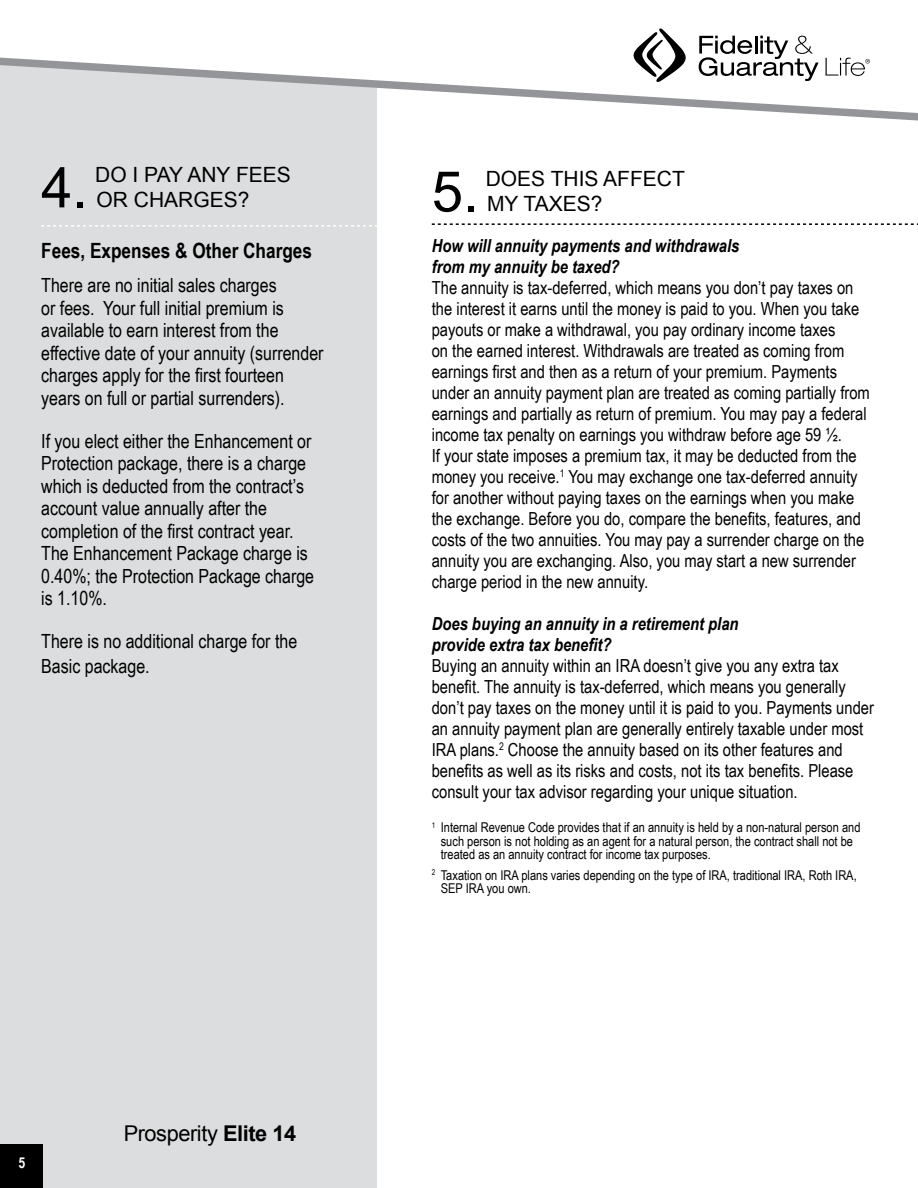
<style>
.page{position:relative;width:918px;height:1188px;background:#fff}
.page>*{position:absolute;margin:0;border:0;box-sizing:border-box;transform-origin:0 0}
.t1{font:56.25px "Arial";color:#000}
.t2{font:21.75px "Arial";letter-spacing:-.02em;color:#000}
.t3{font:21px/25.2px "Arial";color:#000}
.t4{font:700 21px "Arial Narrow";color:#000}
.t5{font:19.5px/22.5px "Arial Narrow";color:#000}
.t6{font:18px/21px "Arial Narrow";color:#000}
.t7{font:italic 700 18px/21px "Arial Narrow";color:#000}
.t8{font:700 15px "Arial Narrow";color:#fff}
.t9{font:13.5px/13.5px "Arial Narrow";color:#000}
.s1{font-weight:700}
</style>
<div class="page">
<div style="left:0;top:126px;width:377px;height:1062px;background:#dcddde"></div>
<svg style="left:0;top:57px;width:918px;height:69px"></svg>
<svg style="left:41px;top:225px;width:336px;height:2px"></svg>
<div style="left:0;top:1145px;width:42px;height:43px;background:#000"></div>
<svg style="left:632px;top:28px;width:56px;height:55px"></svg>
<svg style="left:699px;top:36px;width:120px;height:45px"></svg>
<svg style="left:826px;top:58px;width:44px;height:18px"></svg>
<svg style="left:432px;top:223px;width:486px;height:2px"></svg>
<h1 class="t1" style="left:41px;top:151px;width:48px">4.</h1>
<p class="t3" style="left:95px;top:162px;width:197px">DO I PAY ANY FEES<br>OR CHARGES?</p>
<p class="t4" style="left:41px;top:234px;width:272px">Fees, Expenses &amp; Other Charges</p>
<p class="t5" style="left:41px;top:273px;width:284px">There are no initial sales charges<br>or fees. Your full initial premium is available to earn interest from the effective date of your annuity (surrender charges apply for the first fourteen years on full or partial surrenders).</p>
<p class="t5" style="left:41px;top:429px;width:274px">If you elect either the Enhancement or Protection package, there is a charge which is deducted from the contract’s account value annually after the completion of the first contract year.<br>The Enhancement Package charge is 0.40%; the Protection Package charge is 1.10%.</p>
<p class="t5" style="left:41px;top:628px;width:257px;line-height:25.2px">There is no additional charge for the<br>Basic package.</p>
<p class="t8" style="left:19px;top:1152px;width:8px">5</p>
<p class="t2" style="left:124px;top:1119px;width:174px">Prosperity <span class="s1">Elite 14</span></p>
<h1 class="t1" style="left:432px;top:155px;width:48px">5.</h1>
<p class="t3" style="left:486px;top:166px;width:201px">DOES THIS AFFECT<br>MY TAXES?</p>
<p class="t7" style="left:432px;top:234px;width:309px">How will annuity payments and withdrawals from my annuity be taxed?</p>
<p class="t6" style="left:432px;top:276px;width:440px">The annuity is tax-deferred, which means you don’t pay taxes on the interest it earns until the money is paid to you. When you take payouts or make a withdrawal, you pay ordinary income taxes<br>on the earned interest. Withdrawals are treated as coming from earnings first and then as a return of your premium. Payments under an annuity payment plan are treated as coming partially from earnings and partially as return of premium. You may pay a federal income tax penalty on earnings you withdraw before age 59 ½.<br>If your state imposes a premium tax, it may be deducted from the money you receive.<sup>1</sup> You may exchange one tax-deferred annuity for another without paying taxes on the earnings when you make the exchange. Before you do, compare the benefits, features, and costs of the two annuities. You may pay a surrender charge on the annuity you are exchanging. Also, you may start a new surrender charge period in the new annuity.</p>
<p class="t7" style="left:432px;top:612px;width:308px">Does buying an annuity in a retirement plan provide extra tax benefit?</p>
<p class="t6" style="left:432px;top:654px;width:444px">Buying an annuity within an IRA doesn’t give you any extra tax benefit. The annuity is tax-deferred, which means you generally don’t pay taxes on the money until it is paid to you. Payments under an annuity payment plan are generally entirely taxable under most IRA plans.<sup>2</sup> Choose the annuity based on its other features and benefits as well as its risks and costs, not its tax benefits. Please consult your tax advisor regarding your unique situation.</p>
<p class="t9" style="left:441px;top:820px;width:421px;text-indent:-9px"><sup>1</sup> Internal Revenue Code provides that if an annuity is held by a non-natural person and such person is not holding as an agent for a natural person, the contract shall not be treated as an annuity contract for income tax purposes.</p>
<p class="t9" style="left:441px;top:868px;width:418px;text-indent:-9px"><sup>2</sup> Taxation on IRA plans varies depending on the type of IRA, traditional IRA, Roth IRA,<br>SEP IRA you own.</p>
</div>
